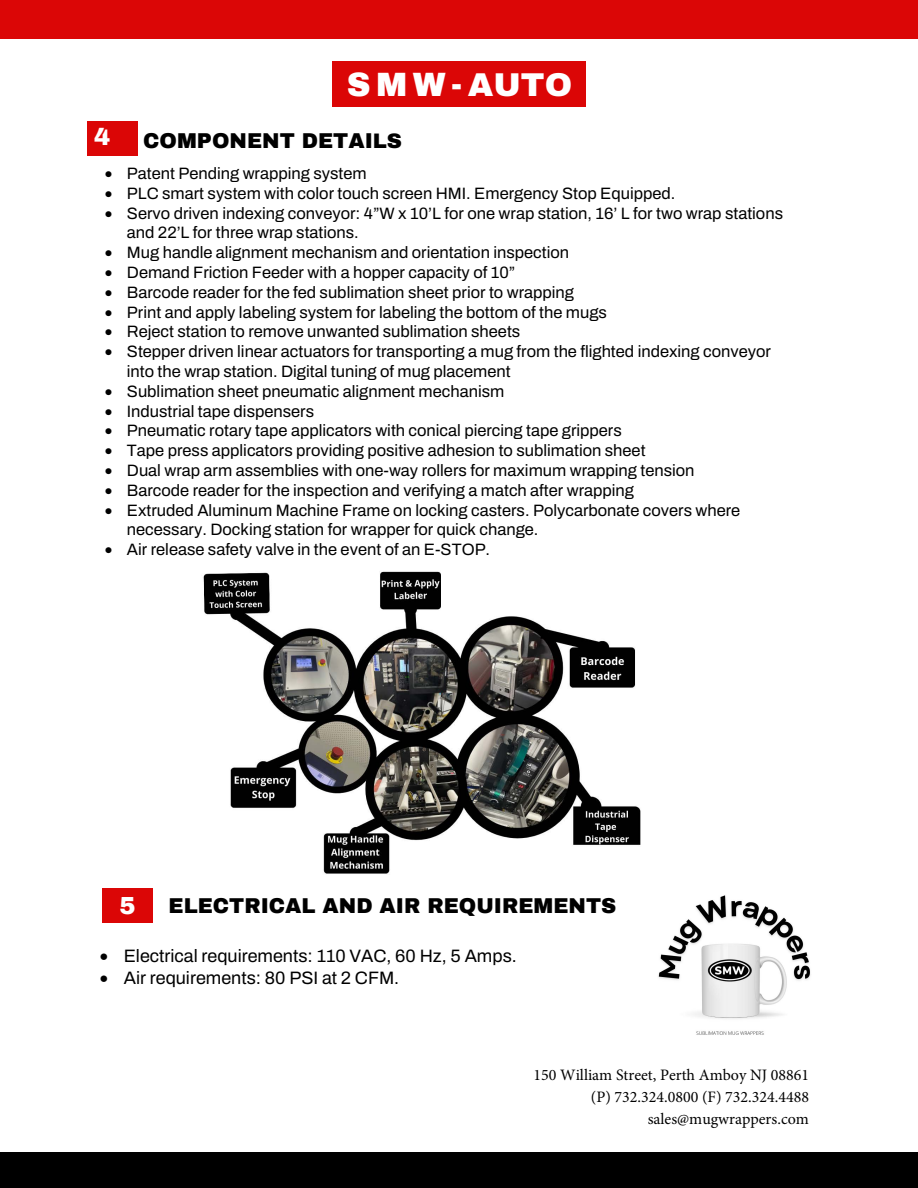
<style>
.page{position:relative;width:918px;height:1188px;background:#fff}
.page>*{position:absolute;margin:0;border:0;box-sizing:border-box;transform-origin:0 0}
.t1{font:900 33px "Archivo";color:#fff}
.t2{font:900 24.15px "Archivo";color:#fff}
.t3{font:900 21px "Archivo";color:#000}
.t4{font:18px "Archivo";color:#000}
.t5{font:16.5px/19.8px "Archivo";color:#000}
.t6{font:15.9px/21.9px "Minion Pro";color:#000;text-align:right}
.s1{font-style:inherit}
</style>
<div class="page">
<div style="left:0;top:0;width:918px;height:38px;background:#db0606"></div>
<div style="left:0;top:1153px;width:918px;height:35px;background:#000"></div>
<div style="left:333px;top:62px;width:253px;height:45px;background:#db0606"></div>
<div style="left:87px;top:121px;width:50px;height:34px;background:#db0606"></div>
<div style="left:102px;top:889px;width:51px;height:34px;background:#db0606"></div>
<img style="left:658px;top:895px;width:153px;height:140px">
<img style="left:203px;top:571px;width:438px;height:303px">
<h1 class="t1" style="left:347px;top:67px;width:227px">SMW-<span class="s1">AUTO</span></h1>
<h2 class="t2" style="left:94px;top:124px;width:18px">4</h2>
<p class="t3" style="left:143px;top:130px;width:260px">COMPONENT DETAI<span class="s1">LS</span></p>
<p class="t5" style="left:105px;top:164px;width:263px">• Patent Pending wrapping system</p>
<p class="t5" style="left:105px;top:183px;width:572px">• PLC smart system with color touch screen HMI. Emergency Stop Equipped.</p>
<p class="t5" style="left:127px;top:203px;width:658px;text-indent:-22px">• Servo driven indexing conveyor: 4”W x 10’L for one wrap station, 16’ L for two wrap stations and 22’L for three wrap stations.</p>
<p class="t5" style="left:105px;top:243px;width:466px">• Mug handle alignment mechanism and orientation inspection</p>
<p class="t5" style="left:105px;top:263px;width:412px">• Demand Friction Feeder with a hopper capacity of 10”</p>
<p class="t5" style="left:105px;top:282px;width:471px">• Barcode reader for the fed sublimation sheet prior to wrapping</p>
<p class="t5" style="left:105px;top:302px;width:504px">• Print and apply labeling system for labeling the bottom of the mugs</p>
<p class="t5" style="left:105px;top:322px;width:417px">• Reject station to remove unwanted sublimation sheets</p>
<p class="t5" style="left:127px;top:342px;width:646px;text-indent:-22px">• Stepper driven linear actuators for transporting a mug from the flighted indexing conveyor into the wrap station. Digital tuning of mug placement</p>
<p class="t5" style="left:105px;top:381px;width:401px">• Sublimation sheet pneumatic alignment mechanism</p>
<p class="t5" style="left:105px;top:401px;width:211px">• Industrial tape dispensers</p>
<p class="t5" style="left:105px;top:421px;width:518px">• Pneumatic rotary tape applicators with conical piercing tape grippers</p>
<p class="t5" style="left:105px;top:441px;width:542px">• Tape press applicators providing positive adhesion to sublimation sheet</p>
<p class="t5" style="left:105px;top:461px;width:591px">• Dual wrap arm assemblies with one-way rollers for maximum wrapping tension</p>
<p class="t5" style="left:105px;top:480px;width:531px">• Barcode reader for the inspection and verifying a match after wrapping</p>
<p class="t5" style="left:127px;top:500px;width:615px;text-indent:-22px">• Extruded Aluminum Machine Frame on locking casters. Polycarbonate covers where necessary. Docking station for wrapper for quick change.</p>
<p class="t5" style="left:105px;top:540px;width:387px">• Air release safety valve in the event of an E-STOP.</p>
<h2 class="t2" style="left:120px;top:892px;width:18px">5</h2>
<p class="t3" style="left:169px;top:895px;width:449px">ELECTRICAL AND AIR REQUIREMENTS</p>
<p class="t4" style="left:100px;top:943px;width:419px">• Electrical requirements: 110 VAC, 60 Hz, 5 Amps.</p>
<p class="t4" style="left:100px;top:964px;width:301px">• Air requirements: 80 PSI at 2 CFM.</p>
<p class="t6" style="left:534px;top:1064px;width:277px">150 William Street, Perth Amboy NJ 08861 (P) 732.324.0800 (F) 732.324.4488 sales@mugwrappers.com</p>
</div>
